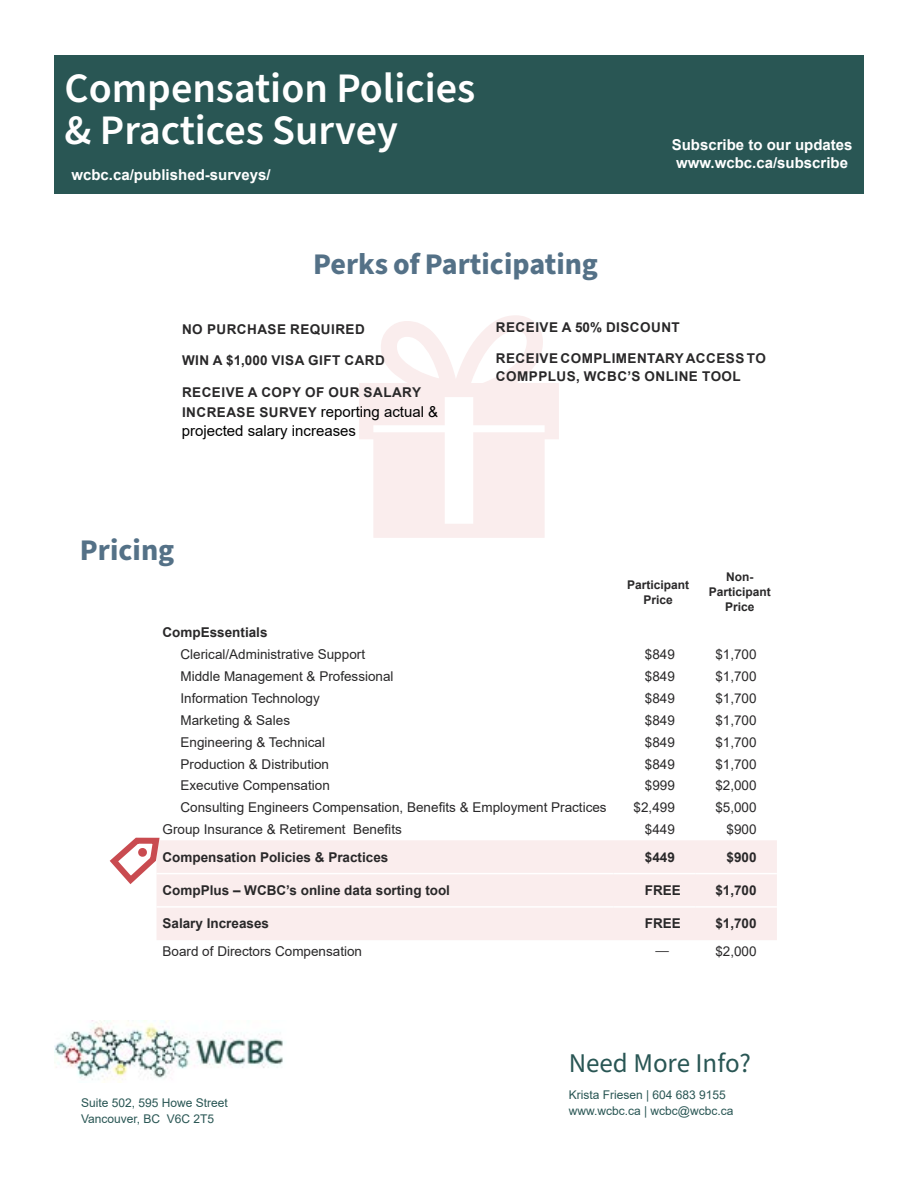
<style>
.page{position:relative;width:918px;height:1188px;background:#fff}
.page>*{position:absolute;margin:0;border:0;box-sizing:border-box;transform-origin:0 0}
.t1{font:600 42px/42px "Source Sans Pro";color:#fff}
.t2{font:700 30px "Source Sans Pro";color:#547187}
.t3{font:27px "Source Sans Pro";color:#295654}
.t4{font:700 15px/18px "Arial";color:#fff}
.t5{font:15px/19.5px "Arial";color:#000}
.t6{font:13.5px "Arial";color:#292829}
.t7{font:700 13.5px/18px "Arial";letter-spacing:.035em;color:#292829}
.t8{font:700 13.5px "Arial";color:#292829}
.t9{font:13.5px "Candara";color:#292829}
.t10{font:12px/16.5px "Arial";color:#295654}
.t11{font:700 12px/15px "Arial";color:#292829;text-align:center}
.s1{font-weight:700;font-size:13.5px;color:#292829}
</style>
<div class="page">
<div style="left:55px;top:55px;width:809px;height:139px;background:#295654"></div>
<img style="left:54px;top:1021px;width:229px;height:61px">
<div style="left:157px;top:840px;width:620px;height:100px;background:#faeded"></div>
<hr style="left:157px;top:906px;width:456px;height:2px;background:#fff">
<hr style="left:613px;top:906px;width:82px;height:2px;background:#fff">
<hr style="left:695px;top:906px;width:82px;height:2px;background:#fff">
<hr style="left:157px;top:873px;width:456px;height:1px;background:#fff">
<hr style="left:613px;top:873px;width:82px;height:1px;background:#fff">
<hr style="left:695px;top:873px;width:82px;height:1px;background:#fff">
<svg style="left:109px;top:837px;width:54px;height:51px"></svg>
<svg style="left:359px;top:315px;width:200px;height:223px;fill:#faeded"></svg>
<h1 class="t1" style="left:64px;top:69px;width:412px">Compensation Policies &amp; Practices Survey</h1>
<p class="t4" style="left:71px;top:166px;width:201px">wcbc.ca/published-surveys/</p>
<h2 class="t2" style="left:313px;top:243px;width:286px">Perks of Participating</h2>
<p class="t4" style="left:672px;top:136px;width:182px">Subscribe to our updates www.wcbc.ca/subscribe</p>
<p class="t7" style="left:182px;top:320px;width:184px">NO PURCHASE REQUIRED</p>
<p class="t7" style="left:182px;top:352px;width:204px">WIN A $1,000 VISA GIFT CARD</p>
<p class="t7" style="left:182px;top:384px;width:240px">RECEIVE A COPY OF OUR SALARY</p>
<p class="t5" style="left:182px;top:402px;width:258px"><span class="s1">INCREASE SURVEY</span> reporting actual &amp; projected salary increases</p>
<h2 class="t2" style="left:80px;top:530px;width:96px">Pricing</h2>
<p class="t7" style="left:496px;top:318px;width:185px">RECEIVE A 50% DISCOUNT</p>
<p class="t7" style="left:496px;top:350px;width:271px">RECEIVE COMPLIMENTARY ACCESS TO<br>COMPPLUS, WCBC’S ONLINE TOOL</p>
<p class="t11" style="left:627px;top:577px;width:64px">Participant<br>Price</p>
<p class="t11" style="left:709px;top:569px;width:64px">Non-<br>Participant<br>Price</p>
<p class="t8" style="left:163px;top:623px;width:107px">CompEssentials</p>
<p class="t6" style="left:181px;top:645px;width:186px">Clerical/Administrative Support</p>
<p class="t6" style="left:645px;top:645px;width:32px">$849</p>
<p class="t6" style="left:715px;top:645px;width:43px">$1,700</p>
<p class="t6" style="left:181px;top:667px;width:215px">Middle Management &amp; Professional</p>
<p class="t6" style="left:645px;top:667px;width:32px">$849</p>
<p class="t6" style="left:715px;top:667px;width:43px">$1,700</p>
<p class="t6" style="left:181px;top:689px;width:141px">Information Technology</p>
<p class="t6" style="left:645px;top:689px;width:32px">$849</p>
<p class="t6" style="left:715px;top:689px;width:43px">$1,700</p>
<p class="t6" style="left:181px;top:711px;width:111px">Marketing &amp; Sales</p>
<p class="t6" style="left:645px;top:711px;width:32px">$849</p>
<p class="t6" style="left:715px;top:711px;width:43px">$1,700</p>
<p class="t6" style="left:181px;top:733px;width:146px">Engineering &amp; Technical</p>
<p class="t6" style="left:645px;top:733px;width:32px">$849</p>
<p class="t6" style="left:715px;top:733px;width:43px">$1,700</p>
<p class="t6" style="left:181px;top:755px;width:150px">Production &amp; Distribution</p>
<p class="t6" style="left:645px;top:755px;width:32px">$849</p>
<p class="t6" style="left:715px;top:755px;width:43px">$1,700</p>
<p class="t6" style="left:181px;top:776px;width:151px">Executive Compensation</p>
<p class="t6" style="left:645px;top:776px;width:32px">$999</p>
<p class="t6" style="left:715px;top:776px;width:43px">$2,000</p>
<p class="t6" style="left:181px;top:798px;width:428px">Consulting Engineers Compensation, Benefits &amp; Employment Practices</p>
<p class="t6" style="left:634px;top:798px;width:43px">$2,499</p>
<p class="t6" style="left:715px;top:798px;width:43px">$5,000</p>
<p class="t6" style="left:163px;top:820px;width:241px">Group Insurance &amp; Retirement Benefits</p>
<p class="t6" style="left:645px;top:820px;width:32px">$449</p>
<p class="t6" style="left:727px;top:820px;width:32px">$900</p>
<p class="t8" style="left:163px;top:848px;width:227px">Compensation Policies &amp; Practices</p>
<p class="t8" style="left:645px;top:848px;width:32px">$449</p>
<p class="t8" style="left:727px;top:848px;width:32px">$900</p>
<p class="t8" style="left:163px;top:881px;width:289px">CompPlus – WCBC’s online data sorting tool</p>
<p class="t8" style="left:645px;top:881px;width:38px">FREE</p>
<p class="t8" style="left:715px;top:881px;width:43px">$1,700</p>
<p class="t8" style="left:163px;top:914px;width:108px">Salary Increases</p>
<p class="t8" style="left:645px;top:914px;width:38px">FREE</p>
<p class="t8" style="left:715px;top:914px;width:43px">$1,700</p>
<p class="t6" style="left:163px;top:942px;width:201px">Board of Directors Compensation</p>
<p class="t9" style="left:655px;top:943px;width:15px">—</p>
<p class="t6" style="left:715px;top:942px;width:43px">$2,000</p>
<p class="t10" style="left:81px;top:1094px;width:148px">Suite 502, 595 Howe Street<br>Vancouver, BC V6C 2T5</p>
<h3 class="t3" style="left:569px;top:1045px;width:184px">Need More Info?</h3>
<p class="t10" style="left:569px;top:1086px;width:166px">Krista Friesen | 604 683 9155 www.wcbc.ca | wcbc@wcbc.ca</p>
</div>
